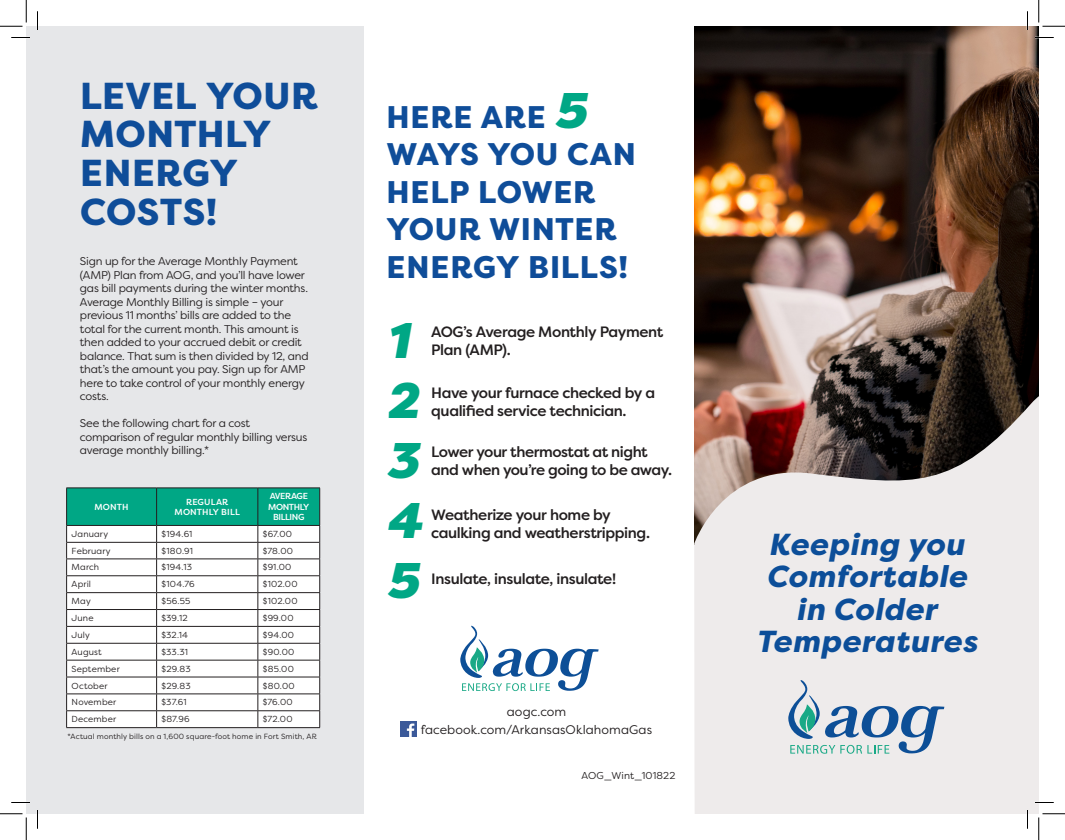
<style>
.page{position:relative;width:1065px;height:840px;background:#fff}
.page>*{position:absolute;margin:0;border:0;box-sizing:border-box;transform-origin:0 0}
.t1{font:italic 900 50px/60px "Filson Pro";color:#00a785}
.t2{font:800 37.5px/38.8px "Filson Pro";letter-spacing:.01em;color:#0f4d99}
.t3{font:800 31.25px/37.5px "Filson Pro";letter-spacing:.025em;color:#0f4d99}
.t4{font:italic 800 30.38px/32.5px "Filson Pro";letter-spacing:.02em;color:#0c4e99;text-align:center}
.t5{font:500 15px/18px "Filson Pro";letter-spacing:-.03em;color:#231f20}
.t6{font:12.5px "Filson Pro";letter-spacing:.005em;color:#231f20}
.t7{font:11.25px/13.5px "Filson Pro";letter-spacing:-.02em;color:#231f20;text-align:justify}
.t8{font:10px "Filson Pro";letter-spacing:.01em;color:#231f20}
.t9{font:8.75px "Filson Pro";letter-spacing:.02em;color:#231f20}
.t10{font:500 8.75px/10.5px "Filson Pro";letter-spacing:-.045em;color:#fff;text-align:center}
.t11{font:500 8.75px/10.5px "Filson Pro";letter-spacing:.015em;color:#fff;text-align:center}
.t12{font:500 8.75px "Filson Pro";letter-spacing:-.01em;color:#fff}
.t13{font:7.5px "Filson Pro";letter-spacing:.02em;color:#231f20}
.s1{font-weight:900;font-style:italic;font-size:50px;color:#00a785}
</style>
<div class="page">
<img style="left:694px;top:26px;width:344px;height:364px">
<svg style="left:694px;top:390px;width:345px;height:424px;background:#cfc7c6"></svg>
<div style="left:26px;top:26px;width:338px;height:788px;background:#e6e7e9"></div>
<svg style="left:788px;top:680px;width:156px;height:74px;background:#b8c9d5"></svg>
<img style="left:400px;top:721px;width:16px;height:16px">
<svg style="left:460px;top:626px;width:139px;height:65px"></svg>
<hr style="left:66px;top:727px;width:91px;height:1px;background:#231f20">
<hr style="left:157px;top:727px;width:101px;height:1px;background:#231f20">
<hr style="left:258px;top:727px;width:62px;height:1px;background:#231f20">
<svg style="left:66px;top:488px;width:254px;height:239px;background:#c9e2dd"></svg>
<svg style="left:11px;top:37px;width:19px;height:1px"></svg>
<svg style="left:1035px;top:37px;width:19px;height:1px"></svg>
<svg style="left:11px;top:802px;width:19px;height:1px"></svg>
<svg style="left:1035px;top:802px;width:19px;height:1px"></svg>
<svg style="left:37px;top:11px;width:1px;height:19px"></svg>
<svg style="left:37px;top:810px;width:1px;height:19px"></svg>
<svg style="left:1027px;top:11px;width:1px;height:19px"></svg>
<svg style="left:1027px;top:810px;width:1px;height:19px"></svg>
<svg style="left:0;top:0;width:27px;height:27px"></svg>
<svg style="left:0;top:814px;width:27px;height:26px"></svg>
<svg style="left:1039px;top:0;width:26px;height:27px"></svg>
<svg style="left:1039px;top:814px;width:26px;height:26px"></svg>
<p class="t2" style="left:80px;top:77px;width:239px">LEVEL YOUR<br>MONTHLY<br>ENERGY<br>COSTS!</p>
<p class="t7" style="left:80px;top:254px;width:219px">Sign up for the Average Monthly Payment</p>
<p class="t7" style="left:80px;top:268px;width:226px">(AMP) Plan from AOG, and you’ll have lower</p>
<p class="t7" style="left:80px;top:281px;width:230px">gas bill payments during the winter months.</p>
<p class="t7" style="left:80px;top:295px;width:205px">Average Monthly Billing is simple – your</p>
<p class="t7" style="left:80px;top:308px;width:213px">previous 11 months’ bills are added to the</p>
<p class="t7" style="left:80px;top:322px;width:220px">total for the current month. This amount is</p>
<p class="t7" style="left:80px;top:335px;width:223px">then added to your accrued debit or credit</p>
<p class="t7" style="left:80px;top:349px;width:230px">balance. That sum is then divided by 12, and</p>
<p class="t7" style="left:80px;top:362px;width:227px">that’s the amount you pay. Sign up for AMP here to take control of your monthly energy costs.</p>
<p class="t7" style="left:80px;top:416px;width:172px">See the following chart for a cost</p>
<p class="t7" style="left:80px;top:430px;width:229px">comparison of regular monthly billing versus</p>
<p class="t7" style="left:80px;top:443px;width:131px">average monthly billing.*</p>
<p class="t12" style="left:95px;top:501px;width:36px">MONTH</p>
<p class="t11" style="left:175px;top:496px;width:67px">REGULAR<br>MONTHLY BILL</p>
<p class="t10" style="left:268px;top:491px;width:43px">AVERAGE<br>MONTHLY<br>BILLING</p>
<p class="t9" style="left:72px;top:528px;width:38px">January</p>
<p class="t9" style="left:162px;top:528px;width:32px">$194.61</p>
<p class="t9" style="left:263px;top:528px;width:31px">$67.00</p>
<p class="t9" style="left:72px;top:545px;width:40px">February</p>
<p class="t9" style="left:162px;top:545px;width:33px">$180.91</p>
<p class="t9" style="left:263px;top:545px;width:32px">$78.00</p>
<p class="t9" style="left:72px;top:562px;width:29px">March</p>
<p class="t9" style="left:162px;top:562px;width:32px">$194.13</p>
<p class="t9" style="left:263px;top:562px;width:30px">$91.00</p>
<p class="t9" style="left:72px;top:579px;width:21px">April</p>
<p class="t9" style="left:162px;top:579px;width:35px">$104.76</p>
<p class="t9" style="left:263px;top:579px;width:36px">$102.00</p>
<p class="t9" style="left:72px;top:595px;width:21px">May</p>
<p class="t9" style="left:162px;top:595px;width:30px">$56.55</p>
<p class="t9" style="left:263px;top:595px;width:36px">$102.00</p>
<p class="t9" style="left:72px;top:612px;width:24px">June</p>
<p class="t9" style="left:162px;top:612px;width:28px">$39.12</p>
<p class="t9" style="left:263px;top:612px;width:32px">$99.00</p>
<p class="t9" style="left:72px;top:629px;width:20px">July</p>
<p class="t9" style="left:162px;top:629px;width:28px">$32.14</p>
<p class="t9" style="left:263px;top:629px;width:33px">$94.00</p>
<p class="t9" style="left:72px;top:646px;width:32px">August</p>
<p class="t9" style="left:162px;top:646px;width:28px">$33.31</p>
<p class="t9" style="left:263px;top:646px;width:33px">$90.00</p>
<p class="t9" style="left:72px;top:663px;width:50px">September</p>
<p class="t9" style="left:162px;top:663px;width:31px">$29.83</p>
<p class="t9" style="left:263px;top:663px;width:33px">$85.00</p>
<p class="t9" style="left:72px;top:680px;width:37px">October</p>
<p class="t9" style="left:162px;top:680px;width:31px">$29.83</p>
<p class="t9" style="left:263px;top:680px;width:33px">$80.00</p>
<p class="t9" style="left:72px;top:697px;width:46px">November</p>
<p class="t9" style="left:162px;top:697px;width:26px">$37.61</p>
<p class="t9" style="left:263px;top:697px;width:31px">$76.00</p>
<p class="t9" style="left:72px;top:714px;width:46px">December</p>
<p class="t9" style="left:162px;top:714px;width:29px">$87.96</p>
<p class="t9" style="left:263px;top:714px;width:31px">$72.00</p>
<p class="t13" style="left:67px;top:732px;width:251px">*Actual monthly bills on a 1,600 square-foot home in Fort Smith, AR</p>
<p class="t3" style="left:387px;top:99px;width:251px">HERE ARE <span class="s1">5<br></span>WAYS YOU CAN<br>HELP LOWER<br>YOUR WINTER<br>ENERGY BILLS!</p>
<p class="t1" style="left:386px;top:312px;width:34px">1<br>2<br>3</p>
<p class="t1" style="left:386px;top:492px;width:36px">4</p>
<p class="t1" style="left:386px;top:552px;width:34px">5</p>
<p class="t5" style="left:431px;top:322px;width:234px">AOG’s Average Monthly Payment<br>Plan (AMP).</p>
<p class="t5" style="left:431px;top:383px;width:225px">Have your furnace checked by a qualified service technician.</p>
<p class="t5" style="left:431px;top:443px;width:242px">Lower your thermostat at night and when you’re going to be away.</p>
<p class="t5" style="left:431px;top:505px;width:220px">Weatherize your home by caulking and weatherstripping.</p>
<p class="t5" style="left:431px;top:570px;width:186px">Insulate, insulate, insulate!</p>
<p class="t6" style="left:507px;top:704px;width:61px">aogc.com</p>
<p class="t6" style="left:421px;top:721px;width:233px">facebook.com/ArkansasOklahomaGas</p>
<p class="t8" style="left:582px;top:769px;width:95px">AOG_Wint_101822</p>
<p class="t4" style="left:756px;top:529px;width:223px">Keeping you<br>Comfortable in Colder<br>Temperatures</p>
</div>
